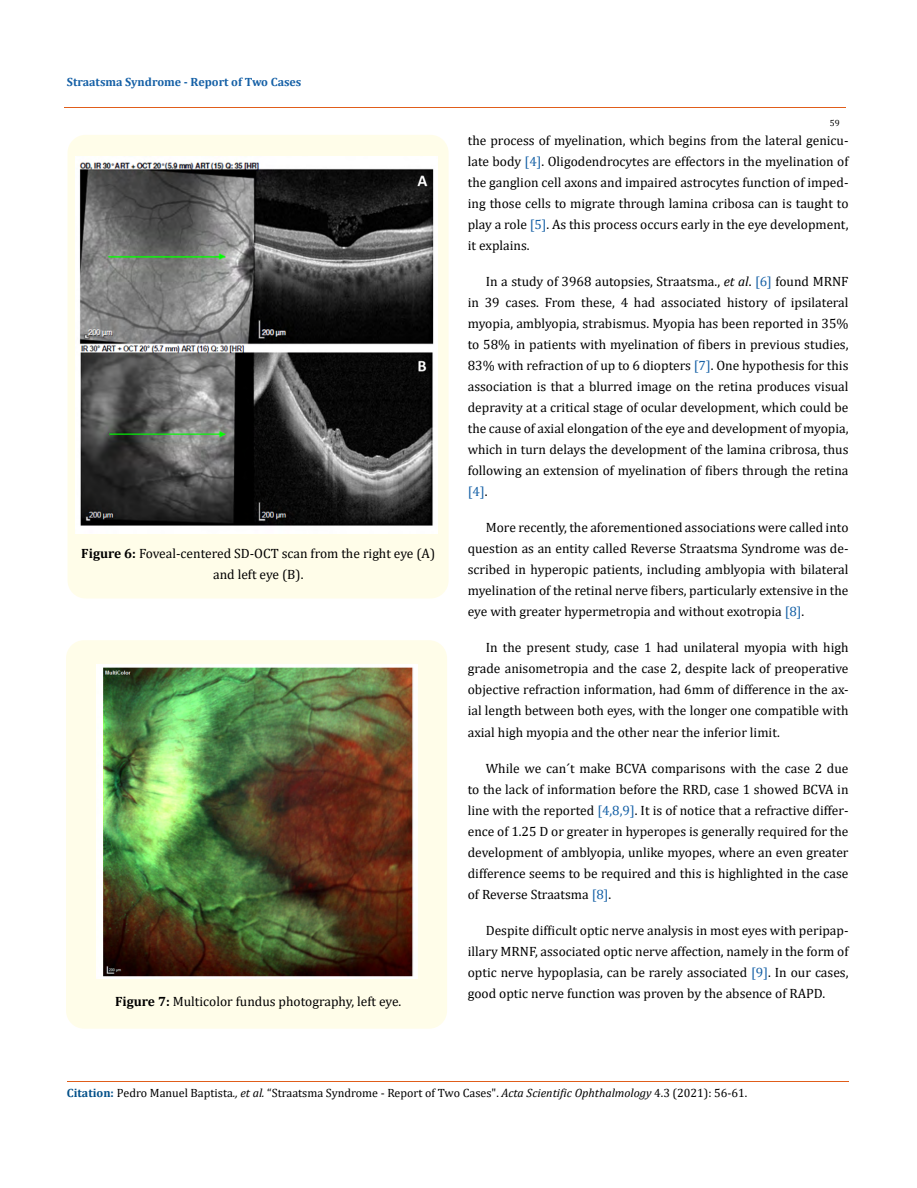
<style>
.page{position:relative;width:917px;height:1188px;background:#fff}
.page>*{position:absolute;margin:0;border:0;box-sizing:border-box;transform-origin:0 0}
.t1{font:13.5px/21px "Cambria";color:#000;text-align:justify}
.t2{font:12px "Cambria";color:#000}
.t3{font:700 12px "Cambria";color:#1560a6}
.t4{font:9px "Cambria";color:#000}
.s1{font-weight:700}
.s2{color:#1560a6}
.s3{font-style:italic}
.s4{font-weight:700;color:#035089}
</style>
<div class="page">
<div style="left:68px;top:135px;width:380px;height:464px;background:#fffde9;border-radius:18px"></div>
<img style="left:75px;top:156px;width:362px;height:378px">
<div style="left:66px;top:640px;width:381px;height:389px;background:#fffde9;border-radius:18px"></div>
<img style="left:96px;top:665px;width:321px;height:314px">
<hr style="left:64px;top:108px;width:781px;height:1px;background:#e05d1a">
<hr style="left:67px;top:1082px;width:781px;height:1px;background:#e05d1a">
<p class="t3" style="left:67px;top:73px;width:236px">Straatsma Syndrome - Report of Two Cases</p>
<p class="t1" style="left:81px;top:543px;width:355px;text-align:center"><span class="s1">Figure 6:</span> Foveal-centered SD-OCT scan from the right eye (A) and left eye (B).</p>
<p class="t1" style="left:115px;top:991px;width:288px"><span class="s1">Figure 7:</span> Multicolor fundus photography, left eye.</p>
<p class="t4" style="left:829px;top:118px;width:11px">59</p>
<p class="t1" style="left:468px;top:130px;width:382px">the process of myelination, which begins from the lateral genicu&shy;late body <span class="s2">[4]</span>. Oligodendrocytes are effectors in the myelination of the ganglion cell axons and impaired astrocytes function of imped&shy;ing those cells to migrate through lamina cribosa can is taught to play a role <span class="s2">[5]</span>. As this process occurs early in the eye development, it explains.</p>
<p class="t1" style="left:468px;top:271px;width:382px;text-indent:18px">In a study of 3968 autopsies, Straatsma., <span class="s3">et al</span>. <span class="s2">[6]</span> found MRNF in 39 cases. From these, 4 had associated history of ipsilateral myopia, amblyopia, strabismus. Myopia has been reported in 35% to 58% in patients with myelination of fibers in previous studies, 83% with refraction of up to 6 diopters <span class="s2">[7]</span>. One hypothesis for this association is that a blurred image on the retina produces visual depravity at a critical stage of ocular development, which could be the cause of axial elongation of the eye and development of myopia, which in turn delays the development of the lamina cribrosa, thus following an extension of myelination of fibers through the retina <span class="s2">[4]</span>.</p>
<p class="t1" style="left:468px;top:517px;width:382px;text-indent:18px">More recently, the aforementioned associations were called into question as an entity called Reverse Straatsma Syndrome was de&shy;scribed in hyperopic patients, including amblyopia with bilateral myelination of the retinal nerve fibers, particularly extensive in the eye with greater hypermetropia and without exotropia <span class="s2">[8]</span>.</p>
<p class="t1" style="left:468px;top:637px;width:382px;text-indent:18px">In the present study, case 1 had unilateral myopia with high grade anisometropia and the case 2, despite lack of preoperative objective refraction information, had 6mm of difference in the ax&shy;ial length between both eyes, with the longer one compatible with axial high myopia and the other near the inferior limit.</p>
<p class="t1" style="left:468px;top:757px;width:382px;text-indent:18px">While we can´t make BCVA comparisons with the case 2 due to the lack of information before the RRD, case 1 showed BCVA in line with the reported <span class="s2">[4,8,9]</span>. It is of notice that a refractive differ&shy;ence of 1.25 D or greater in hyperopes is generally required for the development of amblyopia, unlike myopes, where an even greater difference seems to be required and this is highlighted in the case of Reverse Straatsma <span class="s2">[8]</span>.</p>
<p class="t1" style="left:468px;top:919px;width:382px;text-indent:18px">Despite difficult optic nerve analysis in most eyes with peripap&shy;illary MRNF, associated optic nerve affection, namely in the form of optic nerve hypoplasia, can be rarely associated <span class="s2">[9]</span>. In our cases, good optic nerve function was proven by the absence of RAPD.</p>
<p class="t2" style="left:67px;top:1086px;width:681px"><span class="s4">Citation:</span> Pedro Manuel Baptista<span class="s3">., et al.</span> “Straatsma Syndrome - Report of Two Cases". <span class="s3">Acta Scientific Ophthalmology</span> 4.3 (2021): 56-61.</p>
</div>
